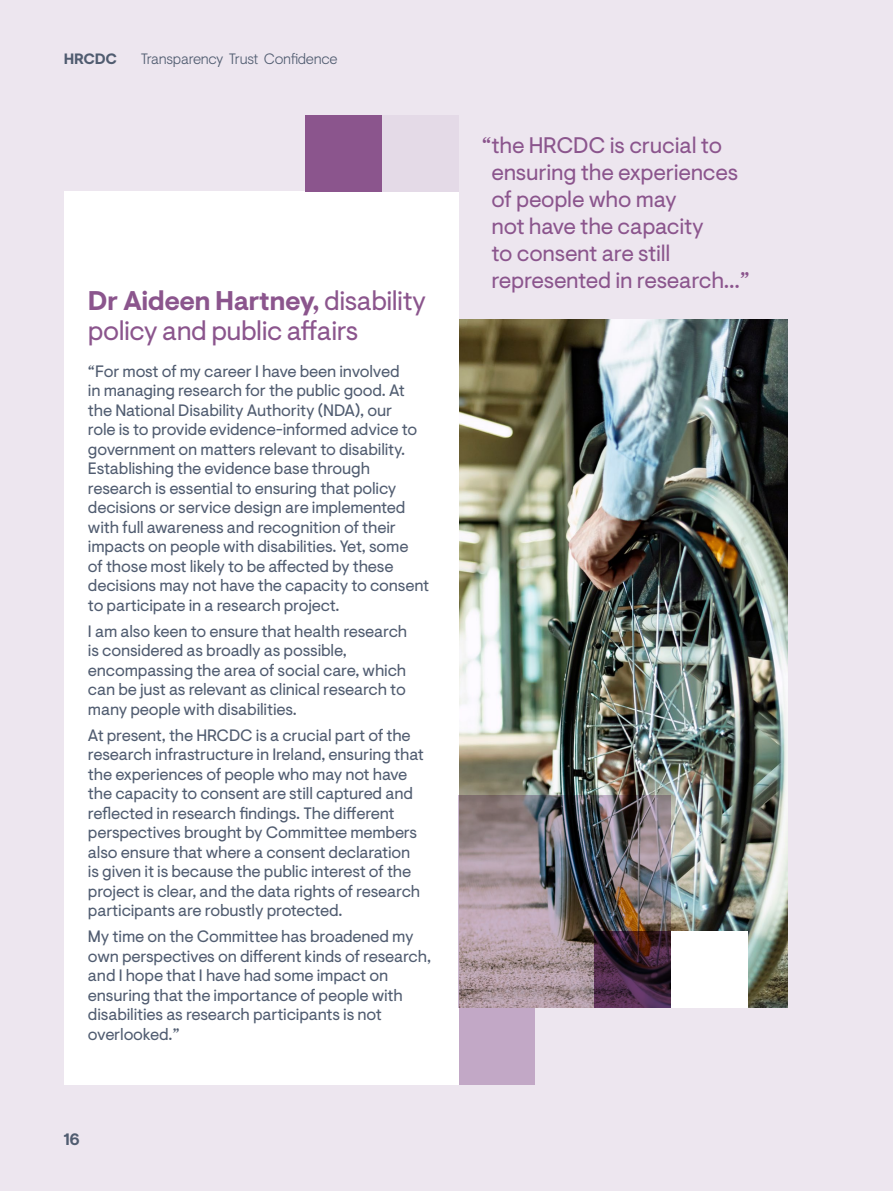
<style>
.page{position:relative;width:893px;height:1191px;background:#ede6ef}
.page>*{position:absolute;margin:0;border:0;box-sizing:border-box;transform-origin:0 0}
.t1{font:27px/30px "Visuelt Pro";letter-spacing:-.02em;color:#8b558d}
.t2{font:22.5px/27px "Visuelt Pro";letter-spacing:-.01em;color:#8b558d}
.t3{font:16.5px/19.5px "Visuelt Pro";letter-spacing:-.01em;color:#505c70}
.t4{font:700 16.5px "Visuelt Pro";color:#505c70}
.t5{font:300 15px "Visuelt Pro";letter-spacing:-.02em;color:#505c70}
.t6{font:700 15px "Visuelt Pro";letter-spacing:-.02em;color:#505c70}
.s1{font-weight:700}
</style>
<div class="page">
<img style="left:458px;top:320px;width:329px;height:687px">
<div style="left:458px;top:1008px;width:77px;height:76px;background:#c2a8c6"></div>
<div style="left:671px;top:931px;width:77px;height:77px;background:#fff"></div>
<div style="left:64px;top:191px;width:394px;height:893px;background:#fff"></div>
<img style="left:458px;top:795px;width:213px;height:213px">
<div style="left:305px;top:115px;width:76px;height:76px;background:#8b558d"></div>
<div style="left:382px;top:115px;width:76px;height:76px;background:#e4dae7"></div>
<p class="t6" style="left:64px;top:50px;width:55px">HRCDC</p>
<p class="t5" style="left:141px;top:50px;width:198px">Transparency Trust Confidence</p>
<h1 class="t1" style="left:88px;top:287px;width:340px"><span class="s1">Dr Aideen Hartney,</span> disability policy and public affairs</h1>
<p class="t3" style="left:88px;top:362px;width:343px">“For most of my career I have been involved<br>in managing research for the public good. At the National Disability Authority (NDA), our<br>role is to provide evidence-informed advice to government on matters relevant to disability.<br>Establishing the evidence base through research is essential to ensuring that policy decisions or service design are implemented with full awareness and recognition of their impacts on people with disabilities. Yet, some<br>of those most likely to be affected by these decisions may not have the capacity to consent to participate in a research project.</p>
<p class="t3" style="left:88px;top:622px;width:321px">I am also keen to ensure that health research is considered as broadly as possible, encompassing the area of social care, which can be just as relevant as clinical research to many people with disabilities.</p>
<p class="t3" style="left:88px;top:725px;width:337px">At present, the HRCDC is a crucial part of the research infrastructure in Ireland, ensuring that the experiences of people who may not have the capacity to consent are still captured and reflected in research findings. The different perspectives brought by Committee members also ensure that where a consent declaration is given it is because the public interest of the project is clear, and the data rights of research participants are robustly protected.</p>
<p class="t3" style="left:88px;top:927px;width:345px">My time on the Committee has broadened my own perspectives on different kinds of research, and I hope that I have had some impact on ensuring that the importance of people with disabilities as research participants is not overlooked.”</p>
<p class="t4" style="left:64px;top:1129px;width:18px">16</p>
<h2 class="t2" style="left:491px;top:132px;width:260px;text-indent:-10px">“the HRCDC is crucial to ensuring the experiences of people who may<br>not have the capacity<br>to consent are still represented in research...”</h2>
</div>
